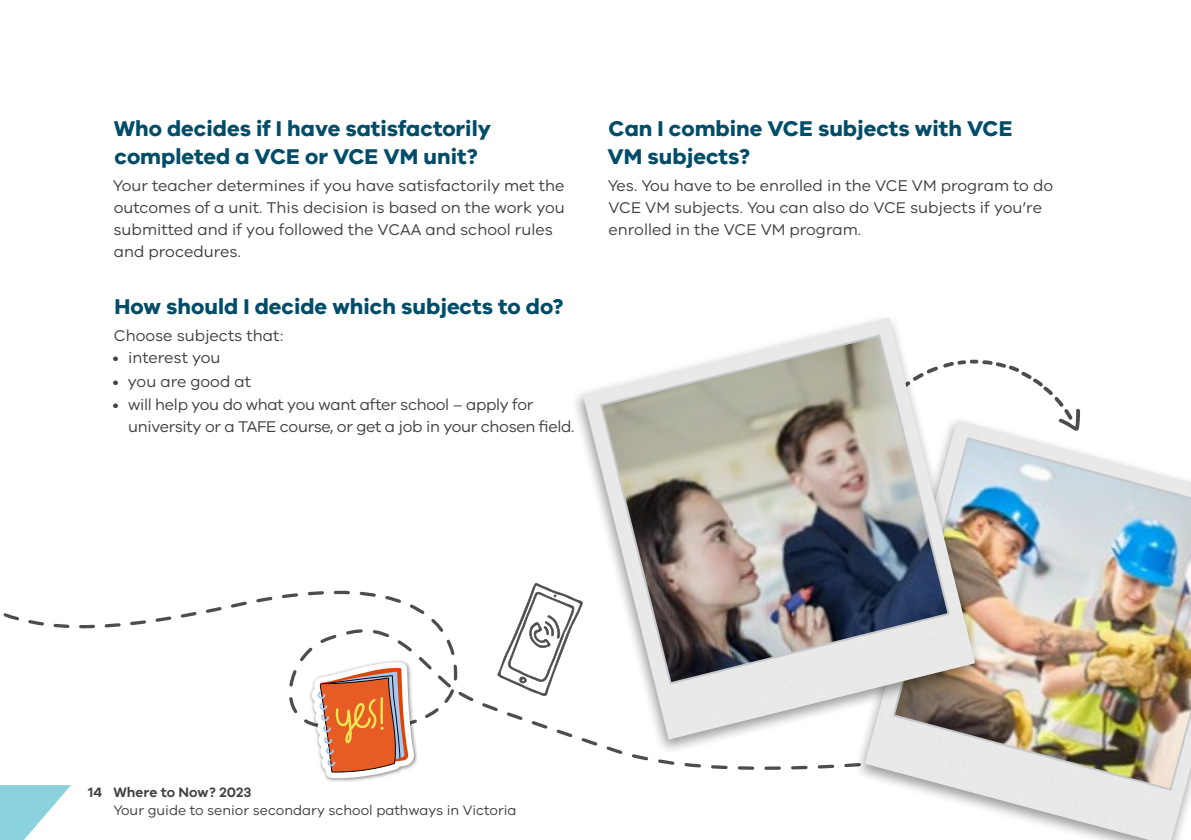
<style>
.page{position:relative;width:1191px;height:840px;background:#fff}
.page>*{position:absolute;margin:0;border:0;box-sizing:border-box;transform-origin:0 0}
.Heading_2{font:700 22px/28px "VIC";color:#004c69}
.Body{font:16px/22px "VIC";color:#414042}
.Body-2{font:16px/22px "VIC";letter-spacing:-.02em;color:#414042}
.Bullet_pre{font:16px "VIC";color:#414042}
.t1{font:14px "VIC";color:#414042}
.t2{font:600 14px "VIC";color:#414042}
</style>
<div class="page">
<svg style="left:0;top:785px;width:71px;height:54px"></svg>
<svg style="left:985px;top:360px;width:95px;height:55px"></svg>
<svg style="left:632px;top:756px;width:221px;height:14px"></svg>
<img style="left:865px;top:420px;width:326px;height:419px">
<img style="left:891px;top:435px;width:300px;height:356px">
<div style="left:571px;top:313px;width:414px;height:442px;background:#000;opacity:.4"></div>
<img style="left:583px;top:317px;width:392px;height:422px">
<img style="left:599px;top:333px;width:352px;height:352px">
<div style="left:309px;top:659px;width:108px;height:122px;background:#000;opacity:.45"></div>
<svg style="left:256px;top:576px;width:344px;height:201px"></svg>
<p class="Heading_2" style="left:114px;top:113px;width:379px">Who decides if I have satisfactorily completed a VCE or VCE VM unit?</p>
<p class="Body" style="left:113px;top:174px;width:453px">Your teacher determines if you have satisfactorily met the outcomes of a unit. This decision is based on the work you submitted and if you followed the VCAA and school rules and procedures.</p>
<p class="Heading_2" style="left:115px;top:291px;width:450px">How should I decide which subjects to do?</p>
<p class="Bullet_pre" style="left:114px;top:326px;width:171px">Choose subjects that:</p>
<p class="Body" style="left:112px;top:346px;width:110px">• interest you</p>
<p class="Body" style="left:112px;top:370px;width:140px">• you are good at</p>
<p class="Body-2" style="left:128px;top:393px;width:448px;text-indent:-16px">• will help you do what you want after school – apply for university or a TAFE course, or get a job in your chosen field.</p>
<p class="Heading_2" style="left:607px;top:113px;width:406px">Can I combine VCE subjects with VCE<br>VM subjects?</p>
<p class="Body" style="left:608px;top:174px;width:447px">Yes. You have to be enrolled in the VCE VM program to do<br>VCE VM subjects. You can also do VCE subjects if you’re enrolled in the VCE VM program.</p>
<p class="t2" style="left:88px;top:783px;width:165px">14 Where to Now? 2023</p>
<p class="t1" style="left:113px;top:801px;width:405px">Your guide to senior secondary school pathways in Victoria</p>
</div>
